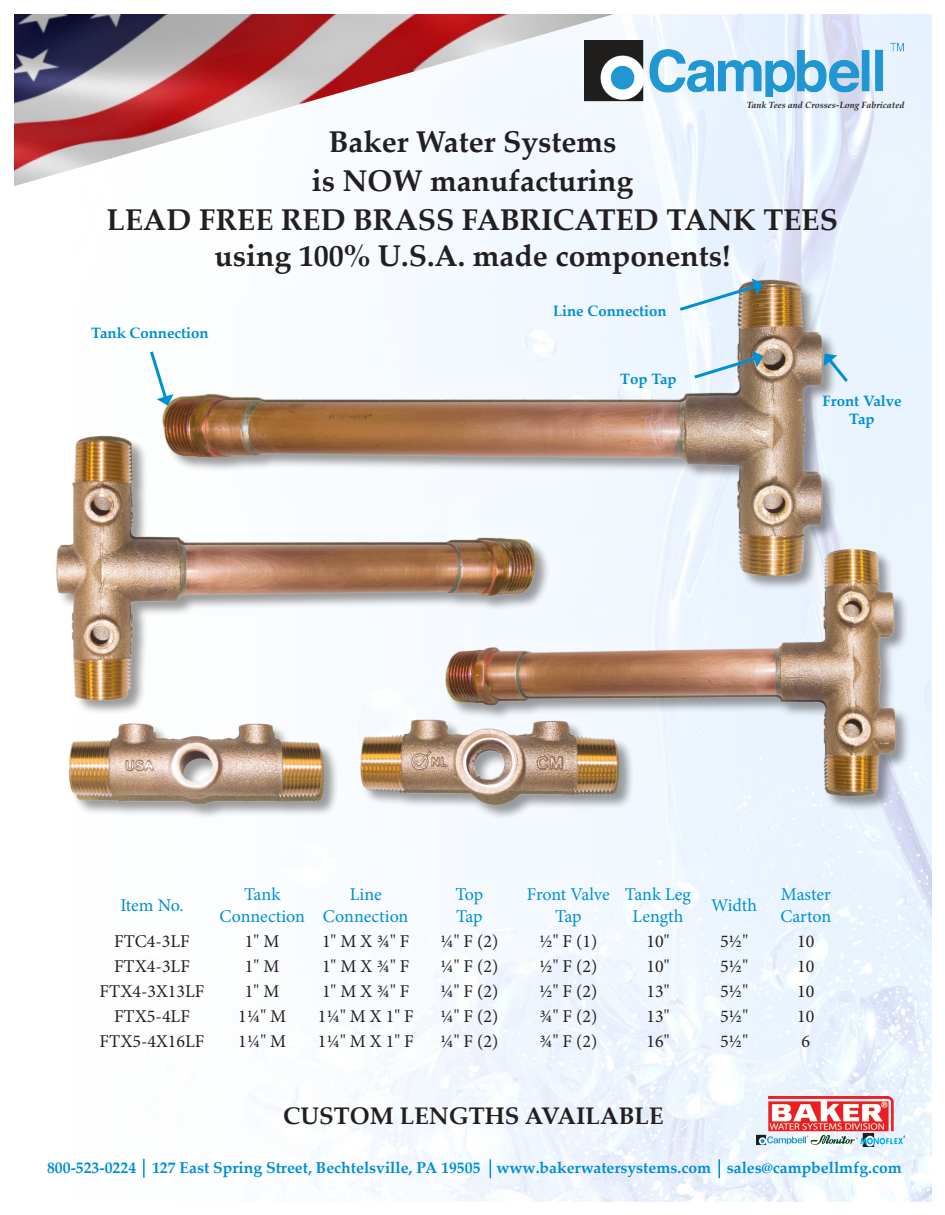
<style>
.page{position:relative;width:945px;height:1215px;background:#fff}
.page>*{position:absolute;margin:0;border:0;box-sizing:border-box;transform-origin:0 0}
.t1{font:700 30px "Palatino Linotype";color:#231f20}
.t2{font:700 24px "Palatino Linotype";color:#231f20}
.t3{font:18px "Minion Pro";color:#231f20}
.t4{font:18px/21.6px "Minion Pro";letter-spacing:-.005em;color:#008ed4;text-align:center}
.t5{font:700 15.75px "Palatino Linotype";color:#008ed4}
.t6{font:700 15px "Palatino Linotype";color:#008ed4}
.t7{font:italic 700 9px "Palatino Linotype";color:#231f20}
</style>
<div class="page">
<img style="left:143px;top:14px;width:789px;height:1188px">
<img style="left:155px;top:278px;width:687px;height:265px">
<img style="left:658px;top:40px;width:246px;height:62px">
<img style="left:757px;top:1097px;width:147px;height:50px">
<svg style="left:143px;top:1159px;width:2px;height:19px"></svg>
<svg style="left:490px;top:1159px;width:1px;height:19px"></svg>
<svg style="left:718px;top:1159px;width:2px;height:19px"></svg>
<img style="left:14px;top:14px;width:644px;height:176px">
<img style="left:56px;top:419px;width:500px;height:302px">
<img style="left:420px;top:543px;width:489px;height:267px">
<svg style="left:691px;top:351px;width:72px;height:30px"></svg>
<svg style="left:677px;top:278px;width:86px;height:35px"></svg>
<svg style="left:824px;top:354px;width:27px;height:31px"></svg>
<svg style="left:148px;top:348px;width:25px;height:58px"></svg>
<img style="left:356px;top:703px;width:303px;height:124px">
<img style="left:56px;top:703px;width:289px;height:134px">
<p class="t7" style="left:747px;top:99px;width:159px">Tank Tees and Crosses-Long Fabricated</p>
<p class="t1" style="left:329px;top:121px;width:289px">Baker Water Systems</p>
<p class="t1" style="left:312px;top:160px;width:323px">is NOW manufacturing</p>
<p class="t1" style="left:107px;top:199px;width:733px">LEAD FREE RED BRASS FABRICATED TANK TEES</p>
<p class="t1" style="left:215px;top:235px;width:517px">using 100% U.S.A. made components!</p>
<p class="t6" style="left:91px;top:323px;width:119px">Tank Connection</p>
<p class="t6" style="left:553px;top:301px;width:115px">Line Connection</p>
<p class="t6" style="left:620px;top:368px;width:58px">Top Tap</p>
<p class="t6" style="left:823px;top:391px;width:80px">Front Valve</p>
<p class="t6" style="left:849px;top:409px;width:27px">Tap</p>
<p class="t4" style="left:121px;top:894px;width:64px">Item No.</p>
<p class="t4" style="left:219px;top:884px;width:87px">Tank<br>Connection</p>
<p class="t4" style="left:350px;top:884px;width:34px">Line</p>
<p class="t4" style="left:323px;top:905px;width:87px">Connection</p>
<p class="t4" style="left:455px;top:884px;width:29px">Top</p>
<p class="t4" style="left:456px;top:905px;width:28px">Tap</p>
<p class="t4" style="left:527px;top:884px;width:84px">Front Valve</p>
<p class="t4" style="left:555px;top:905px;width:28px">Tap</p>
<p class="t4" style="left:625px;top:884px;width:68px">Tank Leg</p>
<p class="t4" style="left:633px;top:905px;width:52px">Length</p>
<p class="t4" style="left:711px;top:894px;width:48px">Width</p>
<p class="t4" style="left:781px;top:884px;width:51px">Master</p>
<p class="t4" style="left:780px;top:905px;width:52px">Carton</p>
<p class="t3" style="left:114px;top:929px;width:77px">FTC4-3LF</p>
<p class="t3" style="left:245px;top:929px;width:36px">1" M</p>
<p class="t3" style="left:322px;top:929px;width:89px">1" M X ¾" F</p>
<p class="t3" style="left:440px;top:929px;width:60px">¼" F (2)</p>
<p class="t3" style="left:539px;top:929px;width:60px">½" F (1)</p>
<p class="t3" style="left:647px;top:929px;width:25px">10"</p>
<p class="t3" style="left:720px;top:929px;width:30px">5½"</p>
<p class="t3" style="left:797px;top:929px;width:19px">10</p>
<p class="t3" style="left:114px;top:954px;width:77px">FTX4-3LF</p>
<p class="t3" style="left:245px;top:954px;width:36px">1" M</p>
<p class="t3" style="left:322px;top:954px;width:89px">1" M X ¾" F</p>
<p class="t3" style="left:440px;top:954px;width:60px">¼" F (2)</p>
<p class="t3" style="left:539px;top:954px;width:60px">½" F (2)</p>
<p class="t3" style="left:647px;top:954px;width:25px">10"</p>
<p class="t3" style="left:720px;top:954px;width:30px">5½"</p>
<p class="t3" style="left:797px;top:954px;width:19px">10</p>
<p class="t3" style="left:100px;top:979px;width:106px">FTX4-3X13LF</p>
<p class="t3" style="left:245px;top:979px;width:36px">1" M</p>
<p class="t3" style="left:322px;top:979px;width:89px">1" M X ¾" F</p>
<p class="t3" style="left:440px;top:979px;width:60px">¼" F (2)</p>
<p class="t3" style="left:539px;top:979px;width:60px">½" F (2)</p>
<p class="t3" style="left:647px;top:979px;width:25px">13"</p>
<p class="t3" style="left:720px;top:979px;width:30px">5½"</p>
<p class="t3" style="left:797px;top:979px;width:19px">10</p>
<p class="t3" style="left:114px;top:1004px;width:77px">FTX5-4LF</p>
<p class="t3" style="left:238px;top:1004px;width:50px">1¼" M</p>
<p class="t3" style="left:318px;top:1004px;width:97px">1¼" M X 1" F</p>
<p class="t3" style="left:440px;top:1004px;width:60px">¼" F (2)</p>
<p class="t3" style="left:539px;top:1004px;width:60px">¾" F (2)</p>
<p class="t3" style="left:647px;top:1004px;width:25px">13"</p>
<p class="t3" style="left:720px;top:1004px;width:30px">5½"</p>
<p class="t3" style="left:797px;top:1004px;width:19px">10</p>
<p class="t3" style="left:100px;top:1029px;width:106px">FTX5-4X16LF</p>
<p class="t3" style="left:238px;top:1029px;width:50px">1¼" M</p>
<p class="t3" style="left:318px;top:1029px;width:97px">1¼" M X 1" F</p>
<p class="t3" style="left:440px;top:1029px;width:60px">¼" F (2)</p>
<p class="t3" style="left:539px;top:1029px;width:60px">¾" F (2)</p>
<p class="t3" style="left:647px;top:1029px;width:25px">16"</p>
<p class="t3" style="left:720px;top:1029px;width:30px">5½"</p>
<p class="t3" style="left:802px;top:1029px;width:10px">6</p>
<p class="t2" style="left:283px;top:1099px;width:382px">CUSTOM LENGTHS AVAILABLE</p>
<p class="t5" style="left:47px;top:1157px;width:856px">800-523-0224 127 East Spring Street, Bechtelsville, PA 19505 www.bakerwatersystems.com sales@campbellmfg.com</p>
</div>
